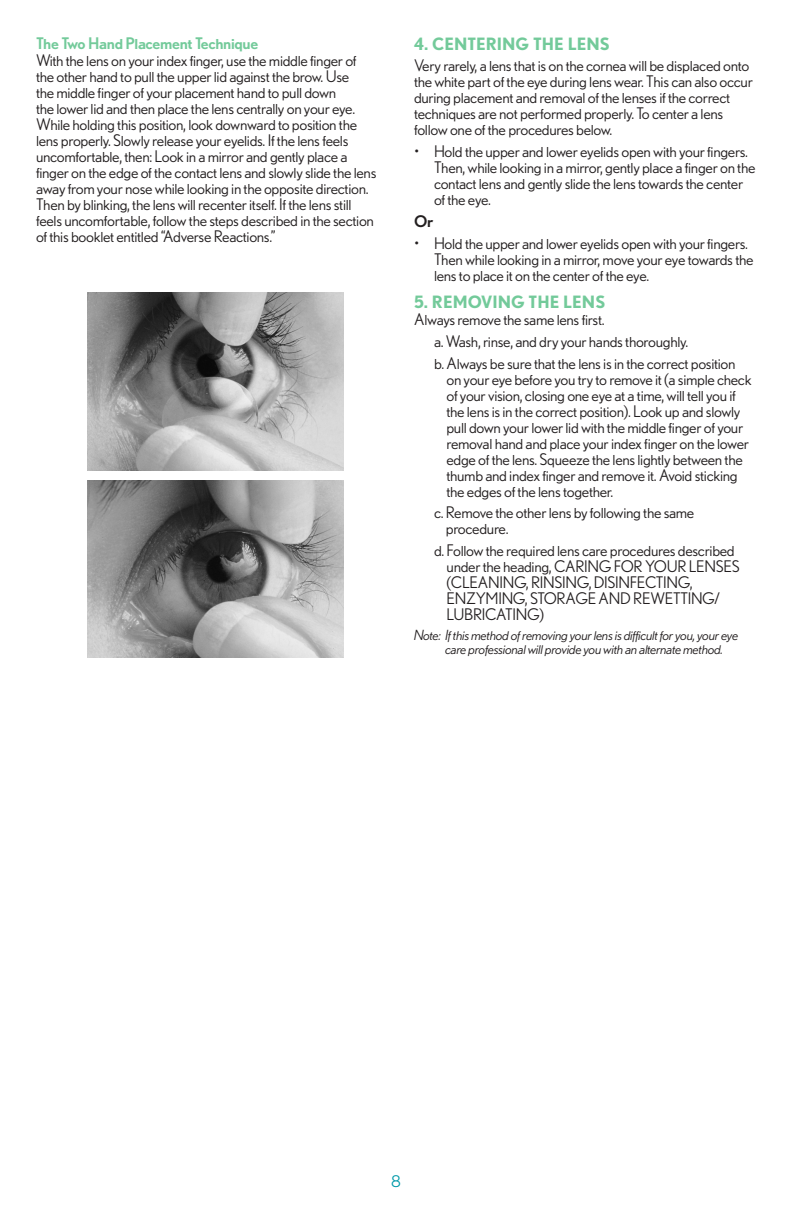
<style>
.page{position:relative;width:792px;height:1224px;background:#fff}
.page>*{position:absolute;margin:0;border:0;box-sizing:border-box;transform-origin:0 0}
.t1{font:700 17px "Nobel BL";color:#73ca9a}
.t2{font:16px/16px "Nobel BL";letter-spacing:-.02em;color:#231f20}
.t3{font:500 16px "Nobel BL";letter-spacing:-.02em;color:#73ca9a}
.t4{font:500 16px "Nobel BL";color:#231f20}
.t5{font:16px "Nobel BL";color:#0099a9}
.t6{font:italic 14px/14px "Nobel BL";letter-spacing:-.02em;color:#231f20}
</style>
<div class="page">
<img style="left:87px;top:480px;width:257px;height:178px">
<img style="left:87px;top:292px;width:257px;height:178px">
<p class="t3" style="left:36px;top:34px;width:224px">The Two Hand Placement Technique</p>
<p class="t2" style="left:36px;top:52px;width:342px">With the lens on your index finger, use the middle finger of the other hand to pull the upper lid against the brow. Use<br>the middle finger of your placement hand to pull down<br>the lower lid and then place the lens centrally on your eye.<br>While holding this position, look downward to position the lens properly. Slowly release your eyelids. If the lens feels uncomfortable, then: Look in a mirror and gently place a finger on the edge of the contact lens and slowly slide the lens away from your nose while looking in the opposite direction.<br>Then by blinking, the lens will recenter itself. If the lens still feels uncomfortable, follow the steps described in the section of this booklet entitled “Adverse Reactions.”</p>
<p class="t1" style="left:414px;top:33px;width:197px">4. CENTERING THE LENS</p>
<p class="t2" style="left:414px;top:57px;width:340px">Very rarely, a lens that is on the cornea will be displaced onto the white part of the eye during lens wear. This can also occur during placement and removal of the lenses if the correct techniques are not performed properly. To center a lens follow one of the procedures below.</p>
<p class="t2" style="left:434px;top:143px;width:323px;text-indent:-20px">• Hold the upper and lower eyelids open with your fingers.<br>Then, while looking in a mirror, gently place a finger on the contact lens and gently slide the lens towards the center of the eye.</p>
<p class="t4" style="left:414px;top:212px;width:21px">Or</p>
<p class="t2" style="left:434px;top:235px;width:321px;text-indent:-20px">• Hold the upper and lower eyelids open with your fingers.<br>Then while looking in a mirror, move your eye towards the lens to place it on the center of the eye.</p>
<p class="t1" style="left:414px;top:291px;width:193px">5. REMOVING THE LENS</p>
<p class="t2" style="left:434px;top:308px;width:303px;line-height:21.8px;text-indent:-20px">Always remove the same lens first.<br>a. Wash, rinse, and dry your hands thoroughly.<br>b. Always be sure that the lens is in the correct position</p>
<p class="t2" style="left:446px;top:371px;width:307px">on your eye before you try to remove it (a simple check of your vision, closing one eye at a time, will tell you if the lens is in the correct position). Look up and slowly pull down your lower lid with the middle finger of your removal hand and place your index finger on the lower edge of the lens. Squeeze the lens lightly between the thumb and index finger and remove it. Avoid sticking the edges of the lens together.</p>
<p class="t2" style="left:446px;top:505px;width:250px;text-indent:-12px">c. Remove the other lens by following the same procedure.</p>
<p class="t2" style="left:447px;top:542px;width:295px;text-indent:-13px">d. Follow the required lens care procedures described under the heading, CARING FOR YOUR LENSES (CLEANING, RINSING, DISINFECTING, ENZYMING, STORAGE AND REWETTING/ LUBRICATING)</p>
<p class="t6" style="left:445px;top:628px;width:295px;text-indent:-31px">Note: If this method of removing your lens is difficult for you, your eye care professional will provide you with an alternate method.</p>
<p class="t5" style="left:391px;top:1173px;width:11px">8</p>
</div>
